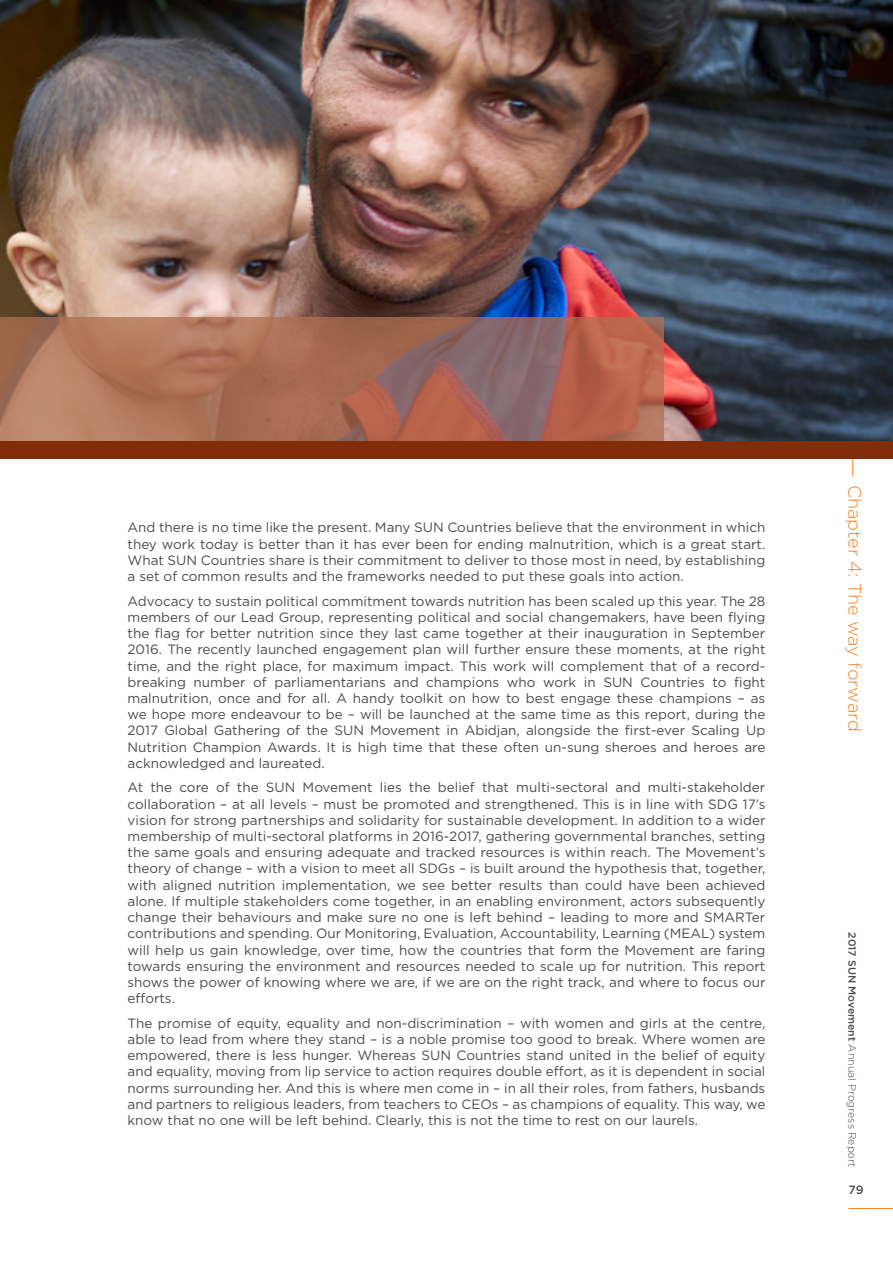
<style>
.page{position:relative;width:893px;height:1263px;background:#fff}
.page>*{position:absolute;margin:0;border:0;box-sizing:border-box;transform-origin:0 0}
.t1{font:300 18px "Gotham";color:#f58220}
.body_text{font:13.5px/16.2px "Gotham";color:#4b4c4d;text-align:justify}
.t2{font:500 12px "Gotham";color:#4b4c4d}
.t3{font:300 10.5px "Gotham";color:#4b4c4d}
.s1{font-weight:500}
</style>
<div class="page">
<hr style="left:849px;top:1208px;width:44px;height:1px;background:#f58220">
<hr style="left:852px;top:0;width:1px;height:477px;background:#f58220">
<img style="left:0;top:0;width:893px;height:441px">
<svg style="left:0;top:317px;width:663px;height:124px"></svg>
<div style="left:0;top:441px;width:893px;height:17px;background:#832d08"></div>
<p class="body_text" style="left:128px;top:519px;width:639px">And there is no time like the present. Many SUN Countries believe that the environment in which they work today is better than it has ever been for ending malnutrition, which is a great start.<br>What SUN Countries share is their commitment to deliver to those most in need, by establishing a set of common results and the frameworks needed to put these goals into action.</p>
<p class="body_text" style="left:128px;top:593px;width:639px">Advocacy to sustain political commitment towards nutrition has been scaled up this year. The 28 members of our Lead Group, representing political and social changemakers, have been flying the flag for better nutrition since they last came together at their inauguration in September 2016. The recently launched engagement plan will further ensure these moments, at the right time, and the right place, for maximum impact. This work will complement that of a record&shy;breaking number of parliamentarians and champions who work in SUN Countries to fight malnutrition, once and for all. A handy toolkit on how to best engage these champions – as we hope more endeavour to be – will be launched at the same time as this report, during the 2017 Global Gathering of the SUN Movement in Abidjan, alongside the first-ever Scaling Up Nutrition Champion Awards. It is high time that these often un-sung sheroes and heroes are acknowledged and laureated.</p>
<p class="body_text" style="left:128px;top:779px;width:639px">At the core of the SUN Movement lies the belief that multi-sectoral and multi-stakeholder collaboration – at all levels – must be promoted and strengthened. This is in line with SDG 17’s vision for strong partnerships and solidarity for sustainable development. In addition to a wider membership of multi-sectoral platforms in 2016-2017, gathering governmental branches, setting the same goals and ensuring adequate and tracked resources is within reach. The Movement’s theory of change – with a vision to meet all SDGs – is built around the hypothesis that, together, with aligned nutrition implementation, we see better results than could have been achieved alone. If multiple stakeholders come together, in an enabling environment, actors subsequently change their behaviours and make sure no one is left behind – leading to more and SMARTer contributions and spending. Our Monitoring, Evaluation, Accountability, Learning (MEAL) system will help us gain knowledge, over time, how the countries that form the Movement are faring towards ensuring the environment and resources needed to scale up for nutrition. This report shows the power of knowing where we are, if we are on the right track, and where to focus our efforts.</p>
<p class="body_text" style="left:128px;top:1015px;width:639px">The promise of equity, equality and non-discrimination – with women and girls at the centre, able to lead from where they stand – is a noble promise too good to break. Where women are empowered, there is less hunger. Whereas SUN Countries stand united in the belief of equity and equality, moving from lip service to action requires double effort, as it is dependent in social norms surrounding her. And this is where men come in – in all their roles, from fathers, husbands and partners to religious leaders, from teachers to CEOs – as champions of equality. This way, we know that no one will be left behind. Clearly, this is not the time to rest on our laurels.</p>
<h1 class="t1" style="left:866px;top:485px;width:248px;rotate:90deg">Chapter 4: The way forward</h1>
<p class="t3" style="left:859px;top:932px;width:237px;rotate:90deg"><span class="s1">2017 SUN Movement</span> Annual Progress Report</p>
<p class="t2" style="left:849px;top:1182px;width:16px">79</p>
</div>
